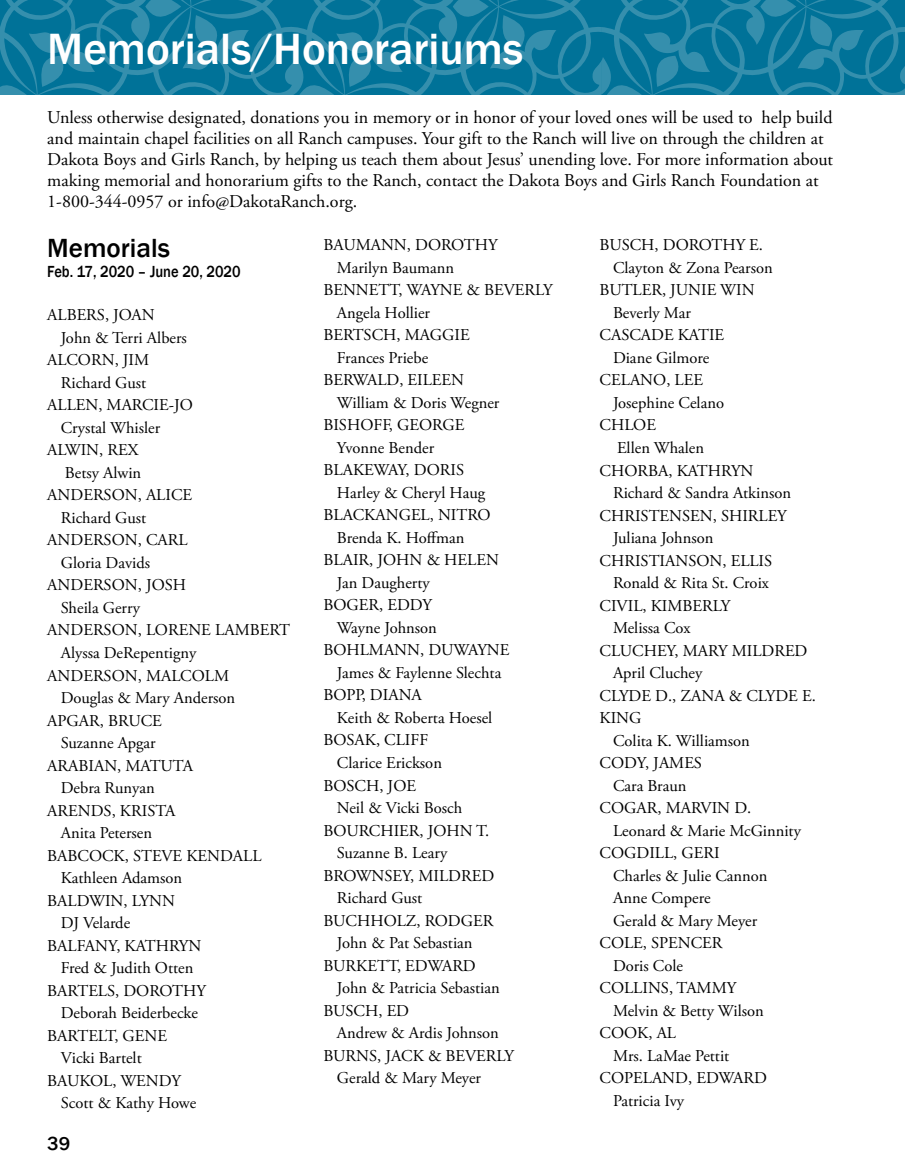
<style>
.page{position:relative;width:905px;height:1175px;background:#fff}
.page>*{position:absolute;margin:0;border:0;box-sizing:border-box;transform-origin:0 0}
.t1{font:500 45px "Franklin Gothic";color:#fff}
.t2{font:500 27px "Franklin Gothic";color:#000}
.t3{font:500 19.5px "Franklin Gothic";color:#000}
.t4{font:18px/21px "Adobe Garamond Pro";color:#000}
.t5{font:16.5px "Adobe Garamond Pro";color:#000}
.t6{font:500 16.5px "Franklin Gothic";color:#000;scale:.88 1}
</style>
<div class="page">
<svg style="left:601px;top:0;width:303px;height:94px;background:#117b9e"></svg>
<svg style="left:0;top:0;width:601px;height:94px;background:#0f7a9e"></svg>
<svg style="left:500px;top:15px;width:27px;height:31px"></svg>
<svg style="left:346px;top:56px;width:27px;height:31px"></svg>
<svg style="left:453px;top:0;width:35px;height:22px"></svg>
<svg style="left:192px;top:15px;width:28px;height:31px"></svg>
<svg style="left:39px;top:56px;width:27px;height:31px"></svg>
<svg style="left:145px;top:0;width:36px;height:22px"></svg>
<svg style="left:299px;top:80px;width:36px;height:14px"></svg>
<svg style="left:0;top:80px;width:27px;height:14px"></svg>
<h1 class="t1" style="left:47px;top:21px;width:477px">Memorials/Honorariums</h1>
<p class="t4" style="left:47px;top:107px;width:787px">Unless otherwise designated, donations you in memory or in honor of your loved ones will be used to help build and maintain chapel facilities on all Ranch campuses. Your gift to the Ranch will live on through the children at Dakota Boys and Girls Ranch, by helping us teach them about Jesus’ unending love. For more information about making memorial and honorarium gifts to the Ranch, contact the Dakota Boys and Girls Ranch Foundation at 1-800-344-0957 or info@DakotaRanch.org.</p>
<h2 class="t2" style="left:47px;top:231px;width:124px">Memorials</h2>
<p class="t6" style="left:47px;top:262px;width:221px">Feb. 17, 2020 – June 20, 2020</p>
<p class="t5" style="left:47px;top:305px;width:109px">ALBERS, JOAN</p>
<p class="t5" style="left:61px;top:328px;width:128px">John &amp; Terri Albers</p>
<p class="t5" style="left:47px;top:350px;width:103px">ALCORN, JIM</p>
<p class="t5" style="left:61px;top:373px;width:87px">Richard Gust</p>
<p class="t5" style="left:47px;top:395px;width:147px">ALLEN, MARCIE-JO</p>
<p class="t5" style="left:61px;top:418px;width:101px">Crystal Whisler</p>
<p class="t5" style="left:47px;top:440px;width:93px">ALWIN, REX</p>
<p class="t5" style="left:65px;top:463px;width:78px">Betsy Alwin</p>
<p class="t5" style="left:47px;top:485px;width:146px">ANDERSON, ALICE</p>
<p class="t5" style="left:61px;top:508px;width:87px">Richard Gust</p>
<p class="t5" style="left:47px;top:530px;width:142px">ANDERSON, CARL</p>
<p class="t5" style="left:61px;top:553px;width:91px">Gloria Davids</p>
<p class="t5" style="left:47px;top:575px;width:140px">ANDERSON, JOSH</p>
<p class="t5" style="left:61px;top:598px;width:81px">Sheila Gerry</p>
<p class="t5" style="left:47px;top:620px;width:244px">ANDERSON, LORENE LAMBERT</p>
<p class="t5" style="left:61px;top:643px;width:137px">Alyssa DeRepentigny</p>
<p class="t5" style="left:47px;top:665px;width:183px">ANDERSON, MALCOLM</p>
<p class="t5" style="left:61px;top:688px;width:176px">Douglas &amp; Mary Anderson</p>
<p class="t5" style="left:47px;top:710px;width:116px">APGAR, BRUCE</p>
<p class="t5" style="left:61px;top:733px;width:96px">Suzanne Apgar</p>
<p class="t5" style="left:47px;top:755px;width:147px">ARABIAN, MATUTA</p>
<p class="t5" style="left:61px;top:778px;width:95px">Debra Runyan</p>
<p class="t5" style="left:47px;top:800px;width:130px">ARENDS, KRISTA</p>
<p class="t5" style="left:61px;top:823px;width:93px">Anita Petersen</p>
<p class="t5" style="left:47px;top:845px;width:216px">BABCOCK, STEVE KENDALL</p>
<p class="t5" style="left:61px;top:868px;width:123px">Kathleen Adamson</p>
<p class="t5" style="left:47px;top:890px;width:129px">BALDWIN, LYNN</p>
<p class="t5" style="left:61px;top:913px;width:71px">DJ Velarde</p>
<p class="t5" style="left:47px;top:935px;width:156px">BALFANY, KATHRYN</p>
<p class="t5" style="left:61px;top:958px;width:134px">Fred &amp; Judith Otten</p>
<p class="t5" style="left:47px;top:980px;width:160px">BARTELS, DOROTHY</p>
<p class="t5" style="left:61px;top:1003px;width:139px">Deborah Beiderbecke</p>
<p class="t5" style="left:47px;top:1025px;width:121px">BARTELT, GENE</p>
<p class="t5" style="left:61px;top:1048px;width:82px">Vicki Bartelt</p>
<p class="t5" style="left:47px;top:1070px;width:135px">BAUKOL, WENDY</p>
<p class="t5" style="left:61px;top:1093px;width:137px">Scott &amp; Kathy Howe</p>
<p class="t3" style="left:47px;top:1131px;width:24px">39</p>
<p class="t5" style="left:323px;top:235px;width:175px">BAUMANN, DOROTHY</p>
<p class="t5" style="left:337px;top:257px;width:119px">Marilyn Baumann</p>
<p class="t5" style="left:323px;top:280px;width:231px">BENNETT, WAYNE &amp; BEVERLY</p>
<p class="t5" style="left:337px;top:302px;width:95px">Angela Hollier</p>
<p class="t5" style="left:323px;top:325px;width:148px">BERTSCH, MAGGIE</p>
<p class="t5" style="left:337px;top:347px;width:93px">Frances Priebe</p>
<p class="t5" style="left:323px;top:370px;width:142px">BERWALD, EILEEN</p>
<p class="t5" style="left:337px;top:392px;width:164px">William &amp; Doris Wegner</p>
<p class="t5" style="left:323px;top:415px;width:142px">BISHOFF, GEORGE</p>
<p class="t5" style="left:337px;top:437px;width:99px">Yvonne Bender</p>
<p class="t5" style="left:323px;top:460px;width:142px">BLAKEWAY, DORIS</p>
<p class="t5" style="left:337px;top:482px;width:150px">Harley &amp; Cheryl Haug</p>
<p class="t5" style="left:323px;top:505px;width:169px">BLACKANGEL, NITRO</p>
<p class="t5" style="left:337px;top:527px;width:129px">Brenda K. Hoffman</p>
<p class="t5" style="left:323px;top:550px;width:177px">BLAIR, JOHN &amp; HELEN</p>
<p class="t5" style="left:337px;top:572px;width:94px">Jan Daugherty</p>
<p class="t5" style="left:323px;top:595px;width:110px">BOGER, EDDY</p>
<p class="t5" style="left:337px;top:618px;width:101px">Wayne Johnson</p>
<p class="t5" style="left:323px;top:640px;width:188px">BOHLMANN, DUWAYNE</p>
<p class="t5" style="left:337px;top:663px;width:166px">James &amp; Faylenne Slechta</p>
<p class="t5" style="left:323px;top:685px;width:100px">BOPP, DIANA</p>
<p class="t5" style="left:337px;top:708px;width:157px">Keith &amp; Roberta Hoesel</p>
<p class="t5" style="left:323px;top:730px;width:106px">BOSAK, CLIFF</p>
<p class="t5" style="left:337px;top:753px;width:107px">Clarice Erickson</p>
<p class="t5" style="left:323px;top:775px;width:94px">BOSCH, JOE</p>
<p class="t5" style="left:337px;top:798px;width:127px">Neil &amp; Vicki Bosch</p>
<p class="t5" style="left:323px;top:820px;width:167px">BOURCHIER, JOHN T.</p>
<p class="t5" style="left:337px;top:843px;width:112px">Suzanne B. Leary</p>
<p class="t5" style="left:323px;top:865px;width:172px">BROWNSEY, MILDRED</p>
<p class="t5" style="left:337px;top:888px;width:87px">Richard Gust</p>
<p class="t5" style="left:323px;top:910px;width:171px">BUCHHOLZ, RODGER</p>
<p class="t5" style="left:337px;top:933px;width:137px">John &amp; Pat Sebastian</p>
<p class="t5" style="left:323px;top:955px;width:154px">BURKETT, EDWARD</p>
<p class="t5" style="left:337px;top:978px;width:164px">John &amp; Patricia Sebastian</p>
<p class="t5" style="left:323px;top:1000px;width:87px">BUSCH, ED</p>
<p class="t5" style="left:337px;top:1023px;width:163px">Andrew &amp; Ardis Johnson</p>
<p class="t5" style="left:323px;top:1045px;width:192px">BURNS, JACK &amp; BEVERLY</p>
<p class="t5" style="left:337px;top:1068px;width:146px">Gerald &amp; Mary Meyer</p>
<p class="t5" style="left:599px;top:235px;width:165px">BUSCH, DOROTHY E.</p>
<p class="t5" style="left:613px;top:258px;width:161px">Clayton &amp; Zona Pearson</p>
<p class="t5" style="left:599px;top:280px;width:157px">BUTLER, JUNIE WIN</p>
<p class="t5" style="left:613px;top:303px;width:79px">Beverly Mar</p>
<p class="t5" style="left:599px;top:325px;width:126px">CASCADE KATIE</p>
<p class="t5" style="left:613px;top:348px;width:98px">Diane Gilmore</p>
<p class="t5" style="left:599px;top:370px;width:105px">CELANO, LEE</p>
<p class="t5" style="left:613px;top:393px;width:112px">Josephine Celano</p>
<p class="t5" style="left:599px;top:415px;width:58px">CHLOE</p>
<p class="t5" style="left:617px;top:438px;width:88px">Ellen Whalen</p>
<p class="t5" style="left:599px;top:460px;width:155px">CHORBA, KATHRYN</p>
<p class="t5" style="left:613px;top:483px;width:180px">Richard &amp; Sandra Atkinson</p>
<p class="t5" style="left:599px;top:505px;width:189px">CHRISTENSEN, SHIRLEY</p>
<p class="t5" style="left:613px;top:528px;width:102px">Juliana Johnson</p>
<p class="t5" style="left:599px;top:550px;width:174px">CHRISTIANSON, ELLIS</p>
<p class="t5" style="left:613px;top:573px;width:157px">Ronald &amp; Rita St. Croix</p>
<p class="t5" style="left:599px;top:595px;width:132px">CIVIL, KIMBERLY</p>
<p class="t5" style="left:613px;top:618px;width:79px">Melissa Cox</p>
<p class="t5" style="left:599px;top:640px;width:209px">CLUCHEY, MARY MILDRED</p>
<p class="t5" style="left:613px;top:663px;width:91px">April Cluchey</p>
<p class="t5" style="left:599px;top:685px;width:218px">CLYDE D., ZANA &amp; CLYDE E.</p>
<p class="t5" style="left:599px;top:708px;width:43px">KING</p>
<p class="t5" style="left:613px;top:730px;width:138px">Colita K. Williamson</p>
<p class="t5" style="left:599px;top:753px;width:104px">CODY, JAMES</p>
<p class="t5" style="left:613px;top:775px;width:75px">Cara Braun</p>
<p class="t5" style="left:599px;top:798px;width:153px">COGAR, MARVIN D.</p>
<p class="t5" style="left:613px;top:820px;width:189px">Leonard &amp; Marie McGinnity</p>
<p class="t5" style="left:599px;top:843px;width:122px">COGDILL, GERI</p>
<p class="t5" style="left:613px;top:865px;width:156px">Charles &amp; Julie Cannon</p>
<p class="t5" style="left:613px;top:888px;width:99px">Anne Compere</p>
<p class="t5" style="left:613px;top:910px;width:146px">Gerald &amp; Mary Meyer</p>
<p class="t5" style="left:599px;top:933px;width:124px">COLE, SPENCER</p>
<p class="t5" style="left:613px;top:955px;width:71px">Doris Cole</p>
<p class="t5" style="left:599px;top:978px;width:138px">COLLINS, TAMMY</p>
<p class="t5" style="left:613px;top:1000px;width:152px">Melvin &amp; Betty Wilson</p>
<p class="t5" style="left:599px;top:1023px;width:78px">COOK, AL</p>
<p class="t5" style="left:613px;top:1045px;width:118px">Mrs. LaMae Pettit</p>
<p class="t5" style="left:599px;top:1068px;width:169px">COPELAND, EDWARD</p>
<p class="t5" style="left:613px;top:1090px;width:72px">Patricia Ivy</p>
</div>
